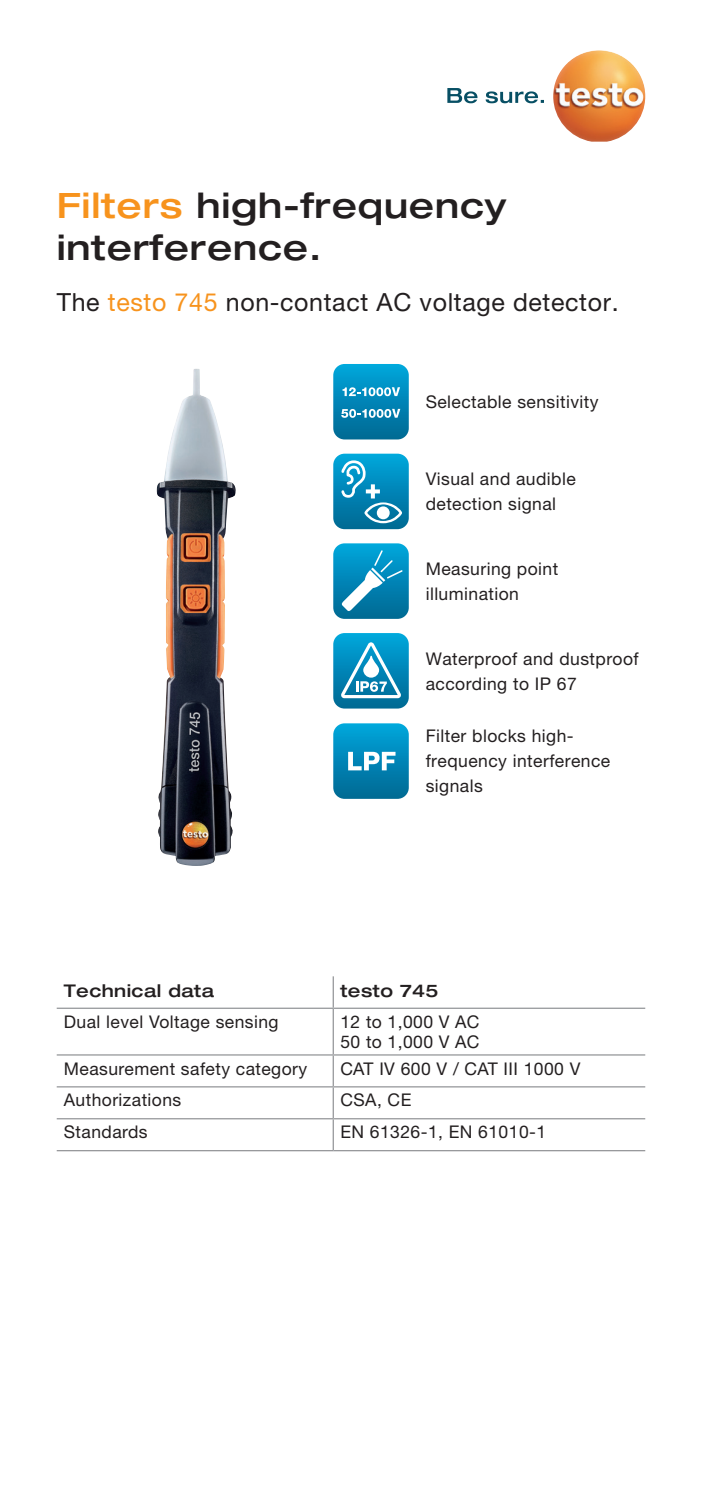
<style>
.page{position:relative;width:702px;height:1489px;background:#fff}
.page>*{position:absolute;margin:0;border:0;box-sizing:border-box;transform-origin:0 0}
.Headline{font:500 expanded 35px/42.5px "Helvetica Neue LTW1 G";letter-spacing:.025em;color:#231f20}
.Headline-2{font:25px "Helvetica Neue LTW1 G";letter-spacing:.025em;color:#231f20}
.Copy_8_5_pt{font:17.5px/25px "Helvetica Neue LTW1 G";letter-spacing:.025em;color:#231f20}
.table_product_body{font:17.5px "Helvetica Neue LTW1 G";letter-spacing:.025em;color:#231f20}
.table_product_body-2{font:500 expanded 17.5px "Helvetica Neue LTW1 G";letter-spacing:.025em;color:#231f20}
.s1{color:#f7931d}
</style>
<div class="page">
<img style="left:156px;top:369px;width:80px;height:496px">
<svg style="left:447px;top:88px;width:97px;height:15px"></svg>
<img style="left:553px;top:50px;width:92px;height:92px">
<svg style="left:333px;top:364px;width:76px;height:75px;background:#1c93bf"></svg>
<svg style="left:333px;top:453px;width:76px;height:76px;background:#289ac2"></svg>
<svg style="left:333px;top:543px;width:76px;height:76px;background:#2599c2"></svg>
<svg style="left:333px;top:633px;width:76px;height:75px;background:#319ec6"></svg>
<svg style="left:333px;top:723px;width:76px;height:75px;background:#1b93bf"></svg>
<hr style="left:57px;top:1054px;width:276px;height:1px;background:#939598">
<hr style="left:57px;top:1086px;width:276px;height:1px;background:#939598">
<hr style="left:57px;top:1118px;width:276px;height:1px;background:#939598">
<hr style="left:57px;top:1149px;width:276px;height:2px;background:#939598">
<hr style="left:333px;top:1054px;width:312px;height:1px;background:#939598">
<hr style="left:333px;top:1086px;width:312px;height:1px;background:#939598">
<hr style="left:333px;top:1118px;width:312px;height:1px;background:#939598">
<hr style="left:333px;top:1149px;width:312px;height:2px;background:#939598">
<hr style="left:332px;top:1008px;width:2px;height:46px;background:#939598">
<hr style="left:332px;top:1055px;width:2px;height:31px;background:#939598">
<hr style="left:332px;top:1087px;width:2px;height:31px;background:#939598">
<hr style="left:332px;top:1119px;width:2px;height:30px;background:#939598">
<hr style="left:332px;top:976px;width:2px;height:31px;background:#939598">
<hr style="left:57px;top:1007px;width:276px;height:1px;background:#939598">
<hr style="left:333px;top:1007px;width:312px;height:1px;background:#939598">
<p class="Headline" style="left:57px;top:183px;width:451px"><span class="s1">Filters</span> high-frequency interference.</p>
<p class="Headline-2" style="left:57px;top:286px;width:563px">The <span class="s1">testo 745</span> non-contact AC voltage detector.</p>
<p class="Copy_8_5_pt" style="left:425px;top:389px;width:174px">Selectable sensitivity</p>
<p class="Copy_8_5_pt" style="left:425px;top:466px;width:152px">Visual and audible detection signal</p>
<p class="Copy_8_5_pt" style="left:425px;top:556px;width:134px">Measuring point illumination</p>
<p class="Copy_8_5_pt" style="left:425px;top:645px;width:214px">Waterproof and dustproof according to IP 67</p>
<p class="Copy_8_5_pt" style="left:425px;top:723px;width:186px">Filter blocks high&shy;frequency interference signals</p>
<p class="table_product_body-2" style="left:64px;top:979px;width:152px">Technical data</p>
<p class="table_product_body-2" style="left:340px;top:979px;width:100px">testo 745</p>
<p class="table_product_body" style="left:64px;top:1010px;width:216px">Dual level Voltage sensing</p>
<p class="table_product_body" style="left:340px;top:1010px;width:140px">12 to 1,000 V AC</p>
<p class="table_product_body" style="left:340px;top:1030px;width:140px">50 to 1,000 V AC</p>
<p class="table_product_body" style="left:64px;top:1057px;width:245px">Measurement safety category</p>
<p class="table_product_body" style="left:340px;top:1057px;width:241px">CAT IV 600 V / CAT III 1000 V</p>
<p class="table_product_body" style="left:64px;top:1089px;width:119px">Authorizations</p>
<p class="table_product_body" style="left:340px;top:1089px;width:72px">CSA, CE</p>
<p class="table_product_body" style="left:64px;top:1121px;width:85px">Standards</p>
<p class="table_product_body" style="left:340px;top:1121px;width:207px">EN 61326-1, EN 61010-1</p>
</div>
